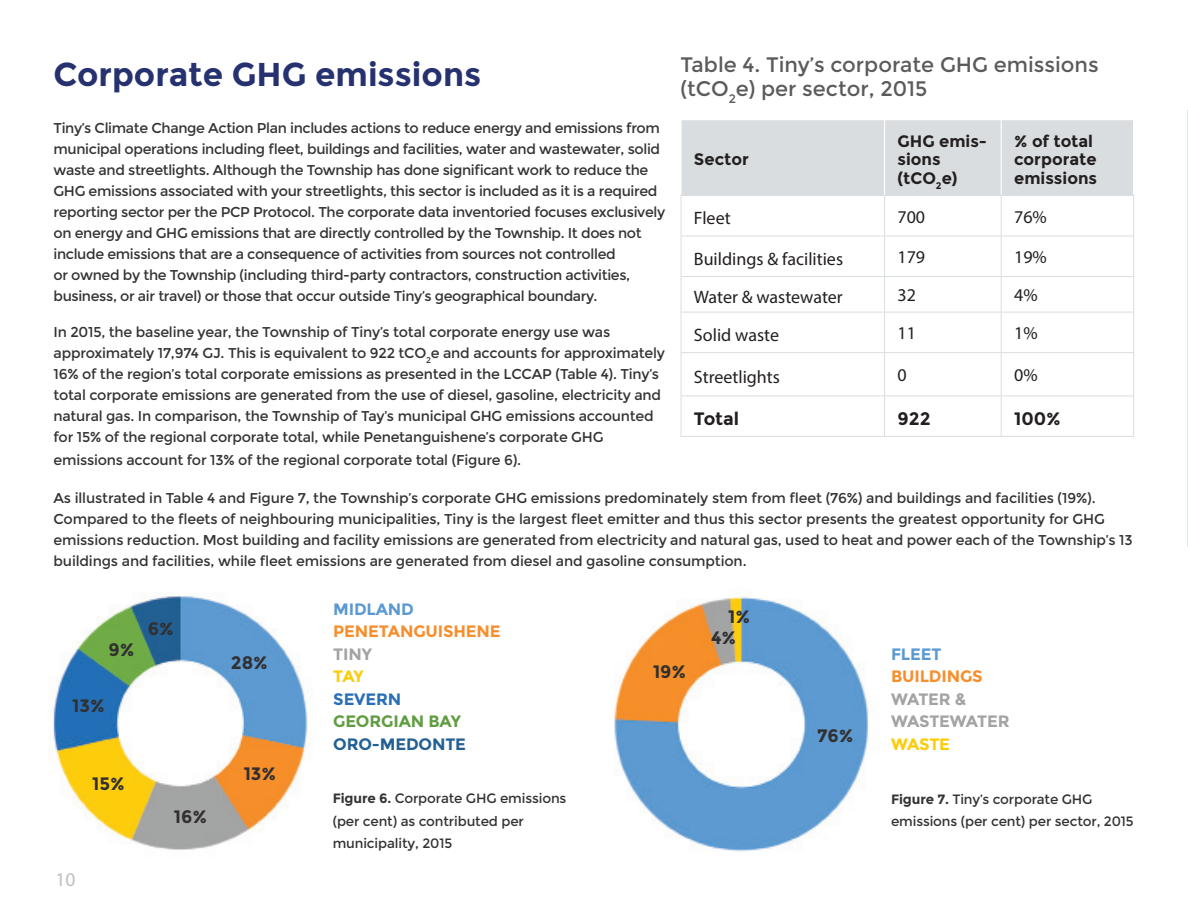
<style>
.page{position:relative;width:1188px;height:918px;background:#fff}
.page>*{position:absolute;margin:0;border:0;box-sizing:border-box;transform-origin:0 0}
.t1{font:700 33px "Montserrat";color:#263170}
.t2{font:21px/24px "Montserrat";color:#5a5b5a}
.t3{font:19.5px "Myriad Pro";color:#bebfc2}
.t4{font:18px "Myriad Pro";color:#231f20}
.Normal_pra{font:700 18px "Montserrat";color:#312f30}
.t5{font:700 18px "Montserrat";color:#231f20}
.t6{font:700 16.5px/18.3px "Montserrat";color:#231f20}
.Body_Text{font:700 16.5px "Montserrat";letter-spacing:-.01em;color:#f68e2c}
.Body_Text-2{font:700 16.5px/22.5px "Montserrat";letter-spacing:-.01em;color:#a4a3a3}
.Body_Text-3{font:700 16.5px "Montserrat";letter-spacing:-.01em;color:#5b99d2}
.Body_Text-4{font:700 16.5px "Montserrat";letter-spacing:-.01em;color:#609d42}
.Body_Text-5{font:700 16.5px "Montserrat";letter-spacing:-.01em;color:#236093}
.Body_Text-6{font:700 16.5px "Montserrat";letter-spacing:-.03em;color:#fccc0a}
.Body_Text-7{font:700 16.5px "Montserrat";letter-spacing:-.01em;color:#296eb7}
.Body_Text-8{font:14.25px/21px "Montserrat";letter-spacing:-.015em;color:#323332}
.t7{font:13.5px/22.5px "Montserrat";letter-spacing:-.01em;color:#323332}
.s1{font-weight:700}
</style>
<div class="page">
<img style="left:53px;top:596px;width:255px;height:254px">
<img style="left:613px;top:596px;width:256px;height:256px">
<div style="left:682px;top:120px;width:451px;height:75px;background:#dadddf"></div>
<svg style="left:682px;top:196px;width:451px;height:240px"></svg>
<hr style="left:884px;top:120px;width:1px;height:75px;background:#fff">
<hr style="left:1001px;top:120px;width:1px;height:75px;background:#fff">
<hr style="left:680px;top:195px;width:205px;height:1px;background:#dadddf">
<hr style="left:885px;top:195px;width:116px;height:1px;background:#dadddf">
<hr style="left:1001px;top:195px;width:133px;height:1px;background:#dadddf">
<hr style="left:681px;top:196px;width:1px;height:40px;background:#dadddf">
<hr style="left:884px;top:196px;width:1px;height:40px;background:#dadddf">
<hr style="left:1001px;top:196px;width:1px;height:40px;background:#dadddf">
<hr style="left:1133px;top:196px;width:1px;height:40px;background:#dadddf">
<hr style="left:681px;top:236px;width:204px;height:1px;background:#dadddf">
<hr style="left:681px;top:236px;width:1px;height:40px;background:#dadddf">
<hr style="left:885px;top:236px;width:116px;height:1px;background:#dadddf">
<hr style="left:884px;top:236px;width:1px;height:40px;background:#dadddf">
<hr style="left:1001px;top:236px;width:133px;height:1px;background:#dadddf">
<hr style="left:1001px;top:236px;width:1px;height:40px;background:#dadddf">
<hr style="left:1133px;top:236px;width:1px;height:40px;background:#dadddf">
<hr style="left:681px;top:276px;width:204px;height:1px;background:#dadddf">
<hr style="left:681px;top:277px;width:1px;height:35px;background:#dadddf">
<hr style="left:885px;top:276px;width:116px;height:1px;background:#dadddf">
<hr style="left:884px;top:277px;width:1px;height:35px;background:#dadddf">
<hr style="left:1001px;top:276px;width:133px;height:1px;background:#dadddf">
<hr style="left:1001px;top:277px;width:1px;height:35px;background:#dadddf">
<hr style="left:1133px;top:277px;width:1px;height:35px;background:#dadddf">
<hr style="left:681px;top:312px;width:204px;height:1px;background:#dadddf">
<hr style="left:681px;top:312px;width:1px;height:40px;background:#dadddf">
<hr style="left:885px;top:312px;width:116px;height:1px;background:#dadddf">
<hr style="left:884px;top:312px;width:1px;height:40px;background:#dadddf">
<hr style="left:1001px;top:312px;width:133px;height:1px;background:#dadddf">
<hr style="left:1001px;top:312px;width:1px;height:40px;background:#dadddf">
<hr style="left:1133px;top:312px;width:1px;height:40px;background:#dadddf">
<hr style="left:681px;top:352px;width:204px;height:1px;background:#dadddf">
<hr style="left:681px;top:353px;width:1px;height:43px;background:#dadddf">
<hr style="left:885px;top:352px;width:116px;height:1px;background:#dadddf">
<hr style="left:884px;top:353px;width:1px;height:43px;background:#dadddf">
<hr style="left:1001px;top:352px;width:133px;height:1px;background:#dadddf">
<hr style="left:1001px;top:353px;width:1px;height:43px;background:#dadddf">
<hr style="left:1133px;top:353px;width:1px;height:43px;background:#dadddf">
<hr style="left:681px;top:396px;width:204px;height:1px;background:#dadddf">
<hr style="left:681px;top:396px;width:1px;height:40px;background:#dadddf">
<hr style="left:885px;top:396px;width:116px;height:1px;background:#dadddf">
<hr style="left:884px;top:396px;width:1px;height:40px;background:#dadddf">
<hr style="left:1001px;top:396px;width:133px;height:1px;background:#dadddf">
<hr style="left:1001px;top:396px;width:1px;height:40px;background:#dadddf">
<hr style="left:1133px;top:396px;width:1px;height:40px;background:#dadddf">
<hr style="left:681px;top:436px;width:204px;height:1px;background:#dadddf">
<hr style="left:885px;top:436px;width:116px;height:1px;background:#dadddf">
<hr style="left:1001px;top:436px;width:133px;height:1px;background:#dadddf">
<hr style="left:1187px;top:110px;width:1px;height:436px;background:#e6e7e9">
<h1 class="t1" style="left:54px;top:55px;width:429px">Corporate GHG emissions</h1>
<p class="Body_Text-8" style="left:54px;top:118px;width:613px">Tiny’s Climate Change Action Plan includes actions to reduce energy and emissions from municipal operations including fleet, buildings and facilities, water and wastewater, solid waste and streetlights. Although the Township has done significant work to reduce the GHG emissions associated with your streetlights, this sector is included as it is a required reporting sector per the PCP Protocol. The corporate data inventoried focuses exclusively on energy and GHG emissions that are directly controlled by the Township. It does not include emissions that are a consequence of activities from sources not controlled<br>or owned by the Township (including third-party contractors, construction activities, business, or air travel) or those that occur outside Tiny’s geographical boundary.</p>
<p class="Body_Text-8" style="left:54px;top:322px;width:613px">In 2015, the baseline year, the Township of Tiny’s total corporate energy use was approximately 17,974 GJ. This is equivalent to 922 tCO<sub>2</sub>e and accounts for approximately 16% of the region’s total corporate emissions as presented in the LCCAP (Table 4). Tiny’s total corporate emissions are generated from the use of diesel, gasoline, electricity and natural gas. In comparison, the Township of Tay’s municipal GHG emissions accounted for 15% of the regional corporate total, while Penetanguishene’s corporate GHG</p>
<p class="Body_Text-8" style="left:54px;top:450px;width:469px">emissions account for 13% of the regional corporate total (Figure 6).</p>
<p class="t2" style="left:680px;top:53px;width:420px">Table 4. Tiny’s corporate GHG emissions (tCO<sub>2</sub>e) per sector, 2015</p>
<p class="t6" style="left:694px;top:151px;width:56px">Sector</p>
<p class="t6" style="left:898px;top:132px;width:91px">GHG emis&shy;sions (tCO<sub>2</sub>e)</p>
<p class="t6" style="left:1014px;top:132px;width:85px">% of total corporate emissions</p>
<p class="t4" style="left:694px;top:207px;width:38px">Fleet</p>
<p class="t4" style="left:898px;top:205px;width:29px">700</p>
<p class="t4" style="left:1014px;top:205px;width:34px">76%</p>
<p class="t4" style="left:694px;top:248px;width:151px">Buildings &amp; facilities</p>
<p class="t4" style="left:898px;top:246px;width:29px">179</p>
<p class="t4" style="left:1014px;top:246px;width:34px">19%</p>
<p class="t4" style="left:694px;top:286px;width:150px">Water &amp; wastewater</p>
<p class="t4" style="left:898px;top:284px;width:20px">32</p>
<p class="t4" style="left:1014px;top:284px;width:25px">4%</p>
<p class="t4" style="left:694px;top:324px;width:87px">Solid waste</p>
<p class="t4" style="left:898px;top:322px;width:20px">11</p>
<p class="t4" style="left:1014px;top:322px;width:25px">1%</p>
<p class="t4" style="left:694px;top:366px;width:88px">Streetlights</p>
<p class="t4" style="left:898px;top:364px;width:11px">0</p>
<p class="t4" style="left:1014px;top:364px;width:25px">0%</p>
<p class="t5" style="left:694px;top:408px;width:47px">Total</p>
<p class="t5" style="left:898px;top:408px;width:35px">922</p>
<p class="t5" style="left:1014px;top:408px;width:48px">100%</p>
<p class="Body_Text-8" style="left:54px;top:487px;width:1081px">As illustrated in Table 4 and Figure 7, the Township’s corporate GHG emissions predominately stem from fleet (76%) and buildings and facilities (19%).<br>Compared to the fleets of neighbouring municipalities, Tiny is the largest fleet emitter and thus this sector presents the greatest opportunity for GHG emissions reduction. Most building and facility emissions are generated from electricity and natural gas, used to heat and power each of the Township’s 13 buildings and facilities, while fleet emissions are generated from diesel and gasoline consumption.</p>
<p class="Normal_pra" style="left:108px;top:639px;width:28px">9%</p>
<p class="Normal_pra" style="left:148px;top:617px;width:28px">6%</p>
<p class="Normal_pra" style="left:72px;top:695px;width:34px">13%</p>
<p class="Normal_pra" style="left:92px;top:773px;width:34px">15%</p>
<h3 class="t3" style="left:56px;top:867px;width:22px">10</h3>
<p class="Normal_pra" style="left:174px;top:806px;width:35px">16%</p>
<p class="Normal_pra" style="left:231px;top:652px;width:39px">28%</p>
<p class="Normal_pra" style="left:244px;top:763px;width:34px">13%</p>
<p class="Body_Text-3" style="left:333px;top:599px;width:82px">MIDLAND</p>
<p class="Body_Text" style="left:333px;top:622px;width:169px">PENETANGUISHENE</p>
<p class="Body_Text-2" style="left:333px;top:643px;width:40px">TINY</p>
<p class="Body_Text-6" style="left:333px;top:667px;width:32px">TAY</p>
<p class="Body_Text-7" style="left:333px;top:689px;width:70px">SEVERN</p>
<p class="Body_Text-4" style="left:333px;top:712px;width:129px">GEORGIAN BAY</p>
<p class="Body_Text-5" style="left:333px;top:734px;width:134px">ORO-MEDONTE</p>
<p class="Normal_pra" style="left:653px;top:661px;width:35px">19%</p>
<p class="Normal_pra" style="left:728px;top:606px;width:23px">1%</p>
<p class="Normal_pra" style="left:711px;top:627px;width:27px">4%</p>
<p class="Normal_pra" style="left:817px;top:725px;width:38px">76%</p>
<p class="Body_Text-3" style="left:891px;top:644px;width:52px">FLEET</p>
<p class="Body_Text" style="left:891px;top:667px;width:93px">BUILDINGS</p>
<p class="Body_Text-2" style="left:891px;top:688px;width:120px">WATER &amp;<br>WASTEWATER</p>
<p class="Body_Text-6" style="left:891px;top:734px;width:61px">WASTE</p>
<p class="t7" style="left:333px;top:787px;width:235px"><span class="s1">Figure 6.</span> Corporate GHG emissions (per cent) as contributed per municipality, 2015</p>
<p class="t7" style="left:891px;top:788px;width:244px"><span class="s1">Figure 7.</span> Tiny’s corporate GHG emissions (per cent) per sector, 2015</p>
</div>
